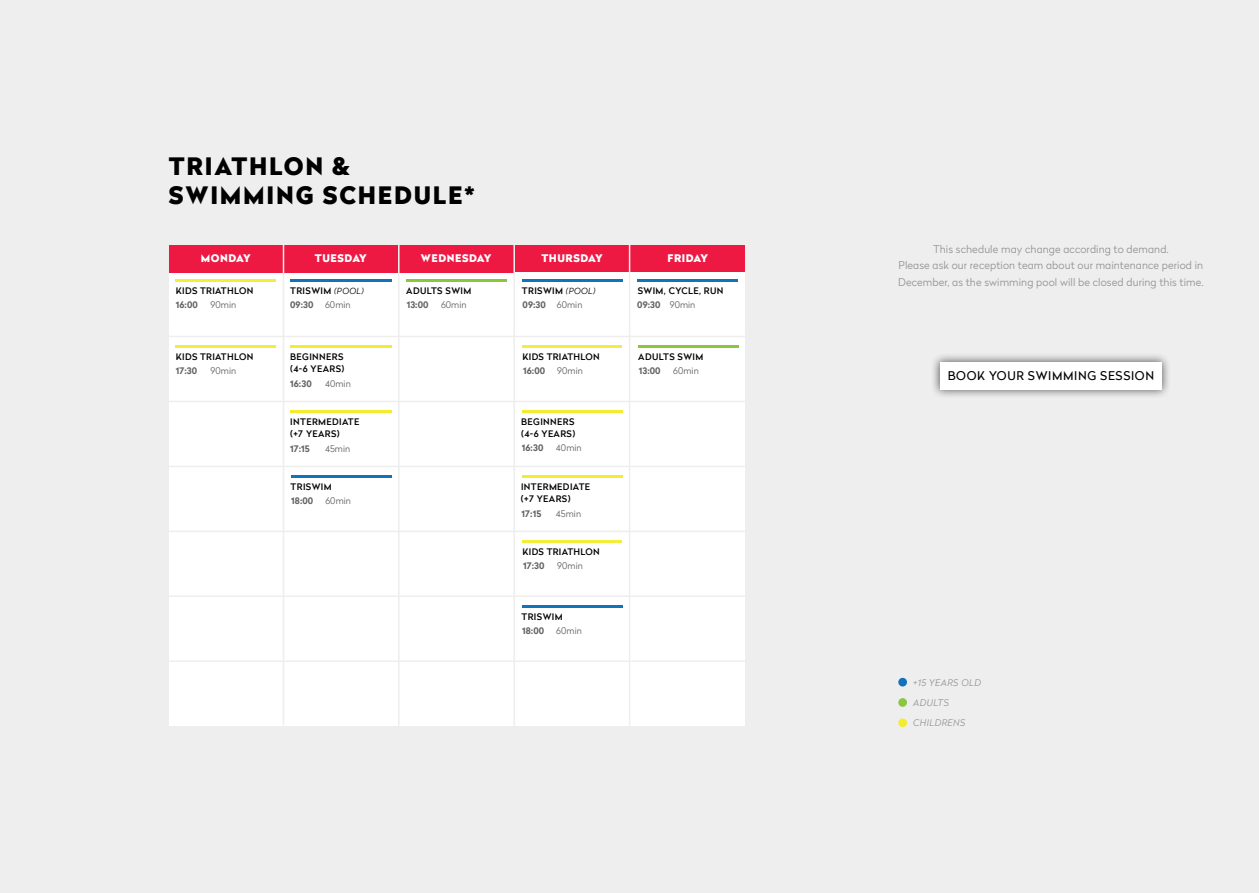
<style>
.page{position:relative;width:1259px;height:893px;background:#eeeeef}
.page>*{position:absolute;margin:0;border:0;box-sizing:border-box;transform-origin:0 0}
.t1{font:900 24px "Radikal";letter-spacing:.075em;color:#000001}
.t2{font:12px "Radikal";letter-spacing:.055em;color:#000001}
.t3{font:300 10.5px/16.5px "Radikal";letter-spacing:.01em;color:#929595}
.t4{font:900 10.5px "Radikal";letter-spacing:.055em;color:#fff}
.t5{font:500 9px "Radikal";letter-spacing:.045em;color:#000}
.t6{font:700 9px "Radikal";letter-spacing:.01em;color:#636366}
.t7{font:300 9px "Radikal";letter-spacing:.01em;color:#636366}
.t8{font:500 9px "Radikal";letter-spacing:.045em;color:#000001}
.t9{font:italic 300 9px "Radikal";letter-spacing:.045em;color:#929595}
.s1{font-weight:300;font-style:italic;font-size:8.25px}
</style>
<div class="page">
<div style="left:169px;top:272px;width:114px;height:64px;background:#fff"></div>
<div style="left:284px;top:272px;width:114px;height:64px;background:#fff"></div>
<div style="left:169px;top:245px;width:114px;height:27px;background:#ed1943"></div>
<div style="left:284px;top:245px;width:114px;height:27px;background:#ed1943"></div>
<hr style="left:290px;top:279px;width:102px;height:3px;background:#1074bc">
<hr style="left:176px;top:279px;width:100px;height:3px;background:#f4ed3a">
<div style="left:169px;top:402px;width:114px;height:64px;background:#fff"></div>
<div style="left:169px;top:467px;width:114px;height:64px;background:#fff"></div>
<div style="left:169px;top:532px;width:114px;height:64px;background:#fff"></div>
<div style="left:169px;top:597px;width:114px;height:63px;background:#fff"></div>
<div style="left:169px;top:662px;width:114px;height:63px;background:#fff"></div>
<div style="left:284px;top:337px;width:114px;height:64px;background:#fff"></div>
<div style="left:284px;top:402px;width:114px;height:64px;background:#fff"></div>
<div style="left:284px;top:467px;width:114px;height:64px;background:#fff"></div>
<div style="left:284px;top:532px;width:114px;height:64px;background:#fff"></div>
<div style="left:284px;top:597px;width:114px;height:63px;background:#fff"></div>
<div style="left:284px;top:662px;width:114px;height:63px;background:#fff"></div>
<div style="left:169px;top:337px;width:114px;height:64px;background:#fff"></div>
<hr style="left:290px;top:345px;width:102px;height:3px;background:#f4ed2f">
<hr style="left:290px;top:410px;width:102px;height:3px;background:#f4ed2f">
<hr style="left:291px;top:475px;width:101px;height:3px;background:#1074bc">
<hr style="left:176px;top:345px;width:100px;height:3px;background:#f4ed3a">
<div style="left:515px;top:245px;width:114px;height:27px;background:#ed1943"></div>
<div style="left:515px;top:272px;width:114px;height:64px;background:#fff"></div>
<div style="left:515px;top:337px;width:114px;height:64px;background:#fff"></div>
<div style="left:515px;top:402px;width:114px;height:64px;background:#fff"></div>
<div style="left:515px;top:467px;width:114px;height:64px;background:#fff"></div>
<div style="left:515px;top:532px;width:114px;height:64px;background:#fff"></div>
<div style="left:515px;top:597px;width:114px;height:63px;background:#fff"></div>
<div style="left:515px;top:662px;width:114px;height:63px;background:#fff"></div>
<hr style="left:522px;top:279px;width:100px;height:3px;background:#1074bc">
<hr style="left:522px;top:605px;width:100px;height:2px;background:#1074bc">
<hr style="left:522px;top:410px;width:100px;height:3px;background:#f4ed2f">
<hr style="left:522px;top:475px;width:100px;height:3px;background:#f4ed2f">
<hr style="left:522px;top:345px;width:100px;height:3px;background:#f4ed3a">
<hr style="left:522px;top:540px;width:100px;height:2px;background:#f4ed3a">
<div style="left:630px;top:245px;width:115px;height:27px;background:#ed1943"></div>
<div style="left:630px;top:272px;width:115px;height:64px;background:#fff"></div>
<div style="left:630px;top:337px;width:115px;height:64px;background:#fff"></div>
<div style="left:630px;top:402px;width:115px;height:64px;background:#fff"></div>
<div style="left:630px;top:467px;width:115px;height:64px;background:#fff"></div>
<div style="left:630px;top:532px;width:115px;height:64px;background:#fff"></div>
<div style="left:630px;top:597px;width:115px;height:63px;background:#fff"></div>
<div style="left:630px;top:662px;width:115px;height:63px;background:#fff"></div>
<hr style="left:637px;top:279px;width:101px;height:3px;background:#1074bc">
<hr style="left:638px;top:345px;width:100px;height:3px;background:#8bc63e">
<div style="left:399px;top:272px;width:114px;height:64px;background:#fff"></div>
<div style="left:399px;top:245px;width:114px;height:27px;background:#ed1943"></div>
<div style="left:399px;top:337px;width:114px;height:64px;background:#fff"></div>
<div style="left:399px;top:402px;width:114px;height:64px;background:#fff"></div>
<div style="left:399px;top:467px;width:114px;height:64px;background:#fff"></div>
<div style="left:399px;top:532px;width:114px;height:64px;background:#fff"></div>
<div style="left:399px;top:597px;width:114px;height:63px;background:#fff"></div>
<div style="left:399px;top:662px;width:114px;height:63px;background:#fff"></div>
<hr style="left:406px;top:279px;width:100px;height:3px;background:#8bc63e">
<hr style="left:169px;top:595px;width:576px;height:2px;background:#eeeeef">
<div style="left:931px;top:353px;width:240px;height:46px;background:#231f20;opacity:.75"></div>
<div style="left:940px;top:362px;width:221px;height:27px;background:#fff"></div>
<div style="left:898px;top:678px;width:9px;height:8px;background:#1074bc;border-radius:50%"></div>
<div style="left:898px;top:698px;width:9px;height:9px;background:#8bc63e;border-radius:50%"></div>
<div style="left:898px;top:718px;width:9px;height:9px;background:#f4ed2f;border-radius:50%"></div>
<p class="t1" style="left:169px;top:149px;width:182px">TRIATHLON &amp;</p>
<p class="t1" style="left:169px;top:177px;width:307px">SWIMMING SCHEDULE*</p>
<p class="t4" style="left:201px;top:251px;width:51px">MONDAY</p>
<p class="t4" style="left:315px;top:251px;width:53px">TUESDAY</p>
<p class="t4" style="left:421px;top:251px;width:72px">WEDNESDAY</p>
<p class="t4" style="left:541px;top:251px;width:63px">THURSDAY</p>
<p class="t4" style="left:667px;top:251px;width:42px">FRIDAY</p>
<p class="t5" style="left:176px;top:284px;width:79px">KIDS TRIATHLON</p>
<p class="t6" style="left:176px;top:298px;width:24px">16:00</p>
<p class="t7" style="left:211px;top:298px;width:27px">90min</p>
<p class="t5" style="left:290px;top:285px;width:75px">TRISWIM <span class="s1">(POOL)</span></p>
<p class="t6" style="left:290px;top:298px;width:25px">09:30</p>
<p class="t7" style="left:325px;top:298px;width:27px">60min</p>
<p class="t5" style="left:406px;top:285px;width:67px">ADULTS SWIM</p>
<p class="t6" style="left:407px;top:298px;width:23px">13:00</p>
<p class="t7" style="left:441px;top:298px;width:27px">60min</p>
<p class="t5" style="left:522px;top:284px;width:75px">TRISWIM <span class="s1">(POOL)</span></p>
<p class="t6" style="left:522px;top:298px;width:25px">09:30</p>
<p class="t7" style="left:557px;top:298px;width:27px">60min</p>
<p class="t5" style="left:638px;top:284px;width:87px">SWIM, CYCLE, RUN</p>
<p class="t6" style="left:637px;top:298px;width:25px">09:30</p>
<p class="t7" style="left:670px;top:298px;width:27px">90min</p>
<p class="t3" style="left:933px;top:240px;width:237px">This schedule may change according to demand.</p>
<p class="t3" style="left:898px;top:257px;width:307px">Please ask our reception team about our maintenance period in<br>December, as the swimming pool will be closed during this time.</p>
<p class="t5" style="left:176px;top:350px;width:79px">KIDS TRIATHLON</p>
<p class="t6" style="left:176px;top:364px;width:23px">17:30</p>
<p class="t7" style="left:211px;top:364px;width:27px">90min</p>
<p class="t8" style="left:290px;top:350px;width:55px">BEGINNERS</p>
<p class="t8" style="left:290px;top:362px;width:56px">(4-6 YEARS)</p>
<p class="t6" style="left:290px;top:377px;width:23px">16:30</p>
<p class="t7" style="left:325px;top:377px;width:27px">40min</p>
<p class="t5" style="left:290px;top:415px;width:71px">INTERMEDIATE</p>
<p class="t8" style="left:290px;top:427px;width:51px">(+7 YEARS)</p>
<p class="t6" style="left:290px;top:442px;width:21px">17:15</p>
<p class="t7" style="left:325px;top:442px;width:27px">45min</p>
<p class="t5" style="left:290px;top:480px;width:43px">TRISWIM</p>
<p class="t6" style="left:291px;top:494px;width:24px">18:00</p>
<p class="t7" style="left:325px;top:494px;width:27px">60min</p>
<p class="t5" style="left:522px;top:350px;width:79px">KIDS TRIATHLON</p>
<p class="t6" style="left:523px;top:364px;width:24px">16:00</p>
<p class="t7" style="left:557px;top:364px;width:27px">90min</p>
<p class="t8" style="left:521px;top:415px;width:55px">BEGINNERS</p>
<p class="t8" style="left:521px;top:427px;width:56px">(4-6 YEARS)</p>
<p class="t6" style="left:522px;top:442px;width:23px">16:30</p>
<p class="t7" style="left:556px;top:442px;width:27px">40min</p>
<p class="t5" style="left:521px;top:480px;width:71px">INTERMEDIATE</p>
<p class="t8" style="left:521px;top:492px;width:51px">(+7 YEARS)</p>
<p class="t6" style="left:521px;top:507px;width:21px">17:15</p>
<p class="t7" style="left:556px;top:507px;width:27px">45min</p>
<p class="t5" style="left:638px;top:350px;width:67px">ADULTS SWIM</p>
<p class="t6" style="left:639px;top:364px;width:23px">13:00</p>
<p class="t7" style="left:673px;top:364px;width:27px">60min</p>
<p class="t2" style="left:947px;top:368px;width:208px">BOOK YOUR SWIMMING SESSION</p>
<p class="t5" style="left:522px;top:545px;width:79px">KIDS TRIATHLON</p>
<p class="t6" style="left:523px;top:559px;width:23px">17:30</p>
<p class="t7" style="left:557px;top:559px;width:27px">90min</p>
<p class="t5" style="left:521px;top:610px;width:43px">TRISWIM</p>
<p class="t6" style="left:522px;top:624px;width:24px">18:00</p>
<p class="t7" style="left:556px;top:624px;width:27px">60min</p>
<p class="t9" style="left:913px;top:676px;width:69px">+15 YEARS OLD</p>
<p class="t9" style="left:913px;top:696px;width:37px">ADULTS</p>
<p class="t9" style="left:913px;top:717px;width:53px">CHILDRENS</p>
</div>
